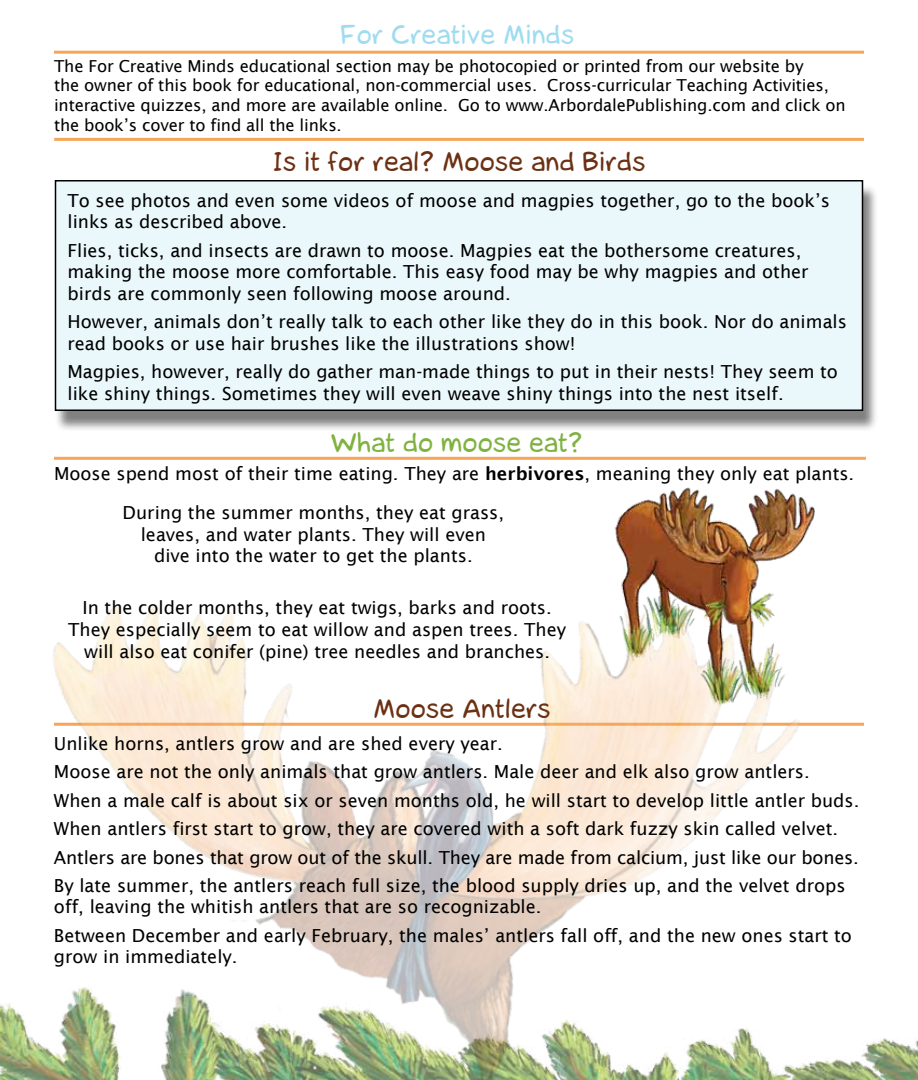
<style>
.page{position:relative;width:918px;height:1080px;background:#fff}
.page>*{position:absolute;margin:0;border:0;box-sizing:border-box;transform-origin:0 0}
.t1{font:27px "la Cartoonerie";color:#6c3013}
.t2{font:27px "la Cartoonerie";color:#a0dcf0}
.t3{font:27px "la Cartoonerie";color:#80b241}
.t4{font:18px/21.6px "Lucida Sans";color:#000}
.t5{font:16.5px/19.8px "Lucida Sans";letter-spacing:-.01em;color:#000}
.s1{font-weight:600}
</style>
<div class="page">
<img style="left:0;top:1003px;width:918px;height:77px">
<div style="left:54px;top:185px;width:825px;height:247px;background:#000;opacity:.5"></div>
<div style="left:56px;top:181px;width:806px;height:229px;background:#eaf7fb"></div>
<div style="left:55px;top:180px;width:808px;height:231px;border:2px solid #000"></div>
<img style="left:21px;top:456px;width:858px;height:624px">
<hr style="left:54px;top:51px;width:810px;height:3px;background:#f6a558">
<hr style="left:54px;top:138px;width:810px;height:3px;background:#f6a558">
<hr style="left:54px;top:457px;width:812px;height:3px;background:#f6a558">
<img style="left:598px;top:459px;width:245px;height:264px">
<h1 class="t2" style="left:340px;top:21px;width:236px">For Creative Minds</h1>
<p class="t5" style="left:54px;top:56px;width:793px">The For Creative Minds educational section may be photocopied or printed from our website by<br>the owner of this book for educational, non-commercial uses. Cross-curricular Teaching Activities, interactive quizzes, and more are available online. Go to www.ArbordalePublishing.com and click on the book’s cover to find all the links.</p>
<h1 class="t1" style="left:272px;top:148px;width:375px">Is it for real? Moose and Birds</h1>
<p class="t4" style="left:67px;top:189px;width:764px">To see photos and even some videos of moose and magpies together, go to the book’s links as described above.</p>
<p class="t4" style="left:67px;top:239px;width:743px">Flies, ticks, and insects are drawn to moose. Magpies eat the bothersome creatures, making the moose more comfortable. This easy food may be why magpies and other birds are commonly seen following moose around.</p>
<p class="t4" style="left:67px;top:311px;width:781px">However, animals don’t really talk to each other like they do in this book. Nor do animals read books or use hair brushes like the illustrations show!</p>
<p class="t4" style="left:67px;top:361px;width:772px">Magpies, however, really do gather man-made things to put in their nests! They seem to like shiny things. Sometimes they will even weave shiny things into the nest itself.</p>
<h1 class="t3" style="left:331px;top:429px;width:253px">What do moose eat?</h1>
<p class="t4" style="left:54px;top:463px;width:802px">Moose spend most of their time eating. They are <span class="s1">herbivores</span>, meaning they only eat plants.</p>
<p class="t4" style="left:123px;top:502px;width:383px;text-align:center">During the summer months, they eat grass, leaves, and water plants. They will even dive into the water to get the plants.</p>
<p class="t4" style="left:68px;top:597px;width:499px;text-align:center">In the colder months, they eat twigs, barks and roots.<br>They especially seem to eat willow and aspen trees. They will also eat conifer (pine) tree needles and branches.</p>
<h1 class="t1" style="left:373px;top:695px;width:179px">Moose Antlers</h1>
<p class="t4" style="left:54px;top:730px;width:807px;line-height:28.3px">Unlike horns, antlers grow and are shed every year.<br>Moose are not the only animals that grow antlers. Male deer and elk also grow antlers.<br>When a male calf is about six or seven months old, he will start to develop little antler buds.<br>When antlers first start to grow, they are covered with a soft dark fuzzy skin called velvet.<br>Antlers are bones that grow out of the skull. They are made from calcium, just like our bones.<br>By late summer, the antlers reach full size, the blood supply dries up, and the velvet drops</p>
<p class="t4" style="left:54px;top:893px;width:800px;line-height:28.3px">off, leaving the whitish antlers that are so recognizable.<br>Between December and early February, the males’ antlers fall off, and the new ones start to</p>
<p class="t4" style="left:54px;top:946px;width:185px">grow in immediately.</p>
</div>
